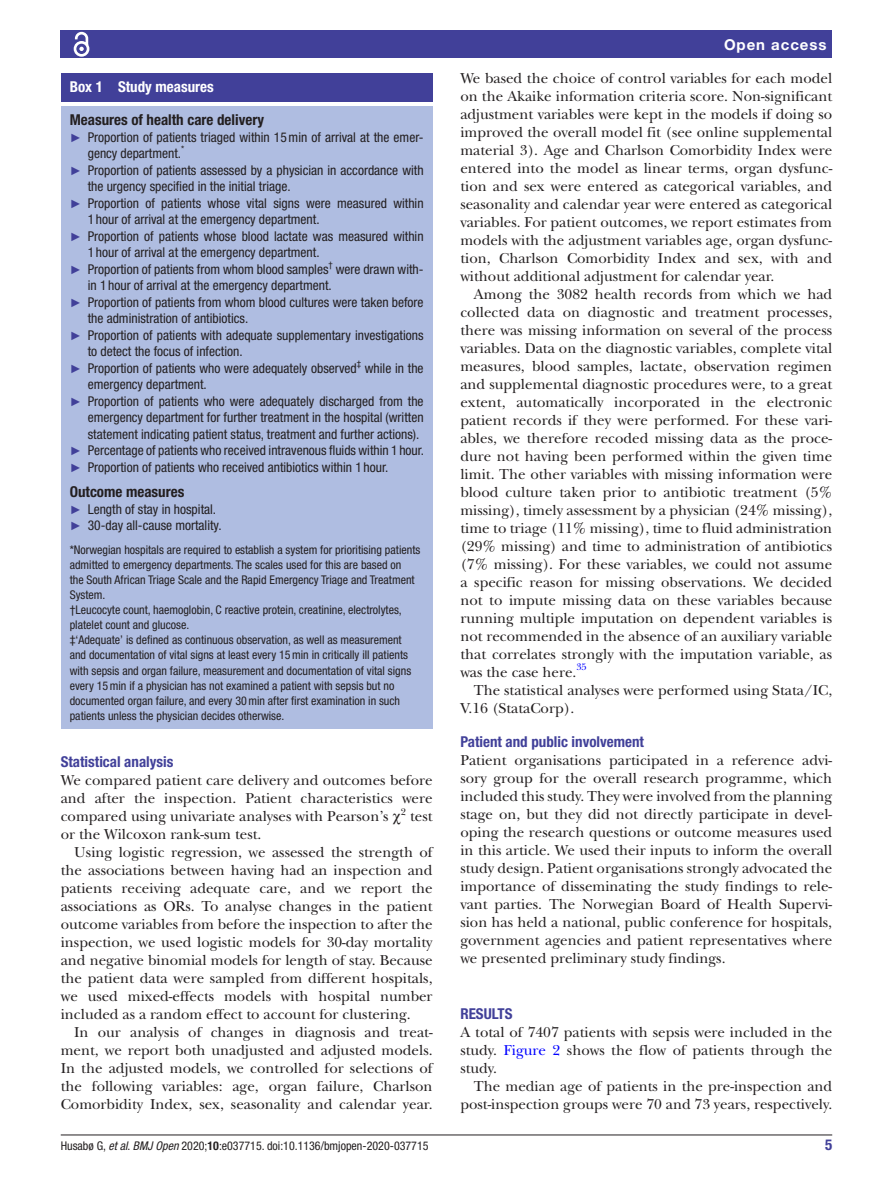
<style>
.page{position:relative;width:893px;height:1191px;background:#fff}
.page>*{position:absolute;margin:0;border:0;box-sizing:border-box;transform-origin:0 0}
.t1{font:15px/18px "New Baskerville";color:#231f20;text-align:justify}
.t2{font:700 condensed 15px "Helvetica Neue LT Std";color:#414099}
.t3{font:700 condensed 15px "Helvetica Neue LT Std";color:#231f20}
.t4{font:700 condensed 15px "Helvetica Neue LT Std";color:#fff}
.t5{font:700 15px "Helvetica Neue LT Std";letter-spacing:.065em;color:#fff}
.t6{font:condensed 13.5px/16.5px "Helvetica Neue LT Std";color:#231f20}
.t7{font:condensed 12px/15px "Helvetica Neue LT Std";color:#231f20}
.s1{font-family:"Arial";font-stretch:normal;font-size:12px;color:#414099}
.s2{color:#00f}
.s3{font-style:italic}
.s4{font-weight:700}
</style>
<div class="page">
<hr style="left:61px;top:1134px;width:771px;height:1px;background:#231f20">
<div style="left:61px;top:31px;width:771px;height:27px;background:#414099"></div>
<svg style="left:73px;top:31px;width:17px;height:26px"></svg>
<div style="left:61px;top:73px;width:372px;height:28px;background:#414099"></div>
<div style="left:61px;top:106px;width:372px;height:622px;background:#afbde1"></div>
<p class="t4" style="left:70px;top:78px;width:146px">Box 1 Study measures</p>
<p class="t3" style="left:70px;top:111px;width:196px">Measures of health care delivery</p>
<p class="t6" style="left:70px;top:129px;width:355px"><span class="s1">►</span> Proportion of patients triaged within 15min of arrival at the emer-</p>
<p class="t6" style="left:88px;top:145px;width:98px">gency department.<sup>*</sup></p>
<p class="t6" style="left:70px;top:162px;width:355px"><span class="s1">►</span> Proportion of patients assessed by a physician in accordance with</p>
<p class="t6" style="left:88px;top:178px;width:204px">the urgency specified in the initial triage.</p>
<p class="t6" style="left:70px;top:195px;width:355px"><span class="s1">►</span> Proportion of patients whose vital signs were measured within</p>
<p class="t6" style="left:88px;top:211px;width:233px">1 hour of arrival at the emergency department.</p>
<p class="t6" style="left:70px;top:228px;width:355px"><span class="s1">►</span> Proportion of patients whose blood lactate was measured within</p>
<p class="t6" style="left:88px;top:244px;width:233px">1 hour of arrival at the emergency department.</p>
<p class="t6" style="left:70px;top:261px;width:355px"><span class="s1">►</span> Proportion of patients from whom blood samples<sup>†</sup> were drawn with-</p>
<p class="t6" style="left:88px;top:277px;width:246px">in 1 hour of arrival at the emergency department.</p>
<p class="t6" style="left:70px;top:294px;width:355px"><span class="s1">►</span> Proportion of patients from whom blood cultures were taken before</p>
<p class="t6" style="left:88px;top:310px;width:162px">the administration of antibiotics.</p>
<p class="t6" style="left:70px;top:327px;width:355px"><span class="s1">►</span> Proportion of patients with adequate supplementary investigations</p>
<p class="t6" style="left:88px;top:343px;width:156px">to detect the focus of infection.</p>
<p class="t6" style="left:70px;top:360px;width:355px"><span class="s1">►</span> Proportion of patients who were adequately observed<sup>‡</sup> while in the</p>
<p class="t6" style="left:88px;top:376px;width:121px">emergency department.</p>
<p class="t6" style="left:70px;top:393px;width:355px"><span class="s1">►</span> Proportion of patients who were adequately discharged from the</p>
<p class="t6" style="left:88px;top:409px;width:337px">emergency department for further treatment in the hospital (written</p>
<p class="t6" style="left:88px;top:426px;width:333px">statement indicating patient status, treatment and further actions).</p>
<p class="t6" style="left:70px;top:442px;width:356px"><span class="s1">►</span> Percentage of patients who received intravenous fluids within 1 hour.</p>
<p class="t6" style="left:70px;top:459px;width:320px"><span class="s1">►</span> Proportion of patients who received antibiotics within 1 hour.</p>
<p class="t3" style="left:70px;top:483px;width:116px">Outcome measures</p>
<p class="t6" style="left:70px;top:501px;width:153px"><span class="s1">►</span> Length of stay in hospital. <span class="s1">►</span> 30-day all-cause mortality.</p>
<p class="t7" style="left:70px;top:542px;width:352px">*Norwegian hospitals are required to establish a system for prioritising patients admitted to emergency departments. The scales used for this are based on<br>the South African Triage Scale and the Rapid Emergency Triage and Treatment System.<br>†Leucocyte count, haemoglobin, C reactive protein, creatinine, electrolytes, platelet count and glucose.<br>‡‘Adequate’ is defined as continuous observation, as well as measurement and documentation of vital signs at least every 15min in critically ill patients with sepsis and organ failure, measurement and documentation of vital signs every 15min if a physician has not examined a patient with sepsis but no documented organ failure, and every 30min after first examination in such patients unless the physician decides otherwise.</p>
<p class="t2" style="left:61px;top:753px;width:114px">Statistical analysis</p>
<p class="t1" style="left:61px;top:771px;width:373px">We compared patient care delivery and outcomes before and after the inspection. Patient characteristics were compared using univariate analyses with Pearson’s <sup>2</sup> test or the Wilcoxon rank-sum test.</p>
<p class="t1" style="left:61px;top:843px;width:373px;text-indent:13px">Using logistic regression, we assessed the strength of the associations between having had an inspection and patients receiving adequate care, and we report the associations as ORs. To analyse changes in the patient outcome variables from before the inspection to after the inspection, we used logistic models for 30-day mortality and negative binomial models for length of stay. Because the patient data were sampled from different hospitals, we used mixed-effects models with hospital number included as a random effect to account for clustering.</p>
<p class="t1" style="left:61px;top:1023px;width:373px;text-indent:13px">In our analysis of changes in diagnosis and treat&shy;ment, we report both unadjusted and adjusted models.<br>In the adjusted models, we controlled for selections of the following variables: age, organ failure, Charlson Comorbidity Index, sex, seasonality and calendar year.</p>
<p class="t5" style="left:724px;top:35px;width:104px">Open access</p>
<p class="t1" style="left:460px;top:69px;width:373px">We based the choice of control variables for each model on the Akaike information criteria score. Non-significant adjustment variables were kept in the models if doing so improved the overall model fit (see online supplemental material 3). Age and Charlson Comorbidity Index were entered into the model as linear terms, organ dysfunc&shy;tion and sex were entered as categorical variables, and seasonality and calendar year were entered as categorical variables. For patient outcomes, we report estimates from models with the adjustment variables age, organ dysfunc&shy;tion, Charlson Comorbidity Index and sex, with and without additional adjustment for calendar year.</p>
<p class="t1" style="left:460px;top:285px;width:373px;text-indent:14px">Among the 3082 health records from which we had collected data on diagnostic and treatment processes, there was missing information on several of the process variables. Data on the diagnostic variables, complete vital measures, blood samples, lactate, observation regimen and supplemental diagnostic procedures were, to a great extent, automatically incorporated in the electronic patient records if they were performed. For these vari&shy;ables, we therefore recoded missing data as the proce&shy;dure not having been performed within the given time limit. The other variables with missing information were blood culture taken prior to antibiotic treatment (5% missing), timely assessment by a physician (24% missing), time to triage (11% missing), time to fluid administration (29% missing) and time to administration of antibiotics (7% missing). For these variables, we could not assume a specific reason for missing observations. We decided not to impute missing data on these variables because running multiple imputation on dependent variables is not recommended in the absence of an auxiliary variable that correlates strongly with the imputation variable, as was the case here.<sup>35</sup></p>
<p class="t1" style="left:460px;top:681px;width:373px;text-indent:14px">The statistical analyses were performed using Stata/IC,<br>V.16 (StataCorp).</p>
<p class="t2" style="left:460px;top:732px;width:185px">Patient and public involvement</p>
<p class="t1" style="left:460px;top:751px;width:373px">Patient organisations participated in a reference advi&shy;sory group for the overall research programme, which included this study. They were involved from the planning stage on, but they did not directly participate in devel&shy;oping the research questions or outcome measures used in this article. We used their inputs to inform the overall study design. Patient organisations strongly advocated the importance of disseminating the study findings to rele&shy;vant parties. The Norwegian Board of Health Supervi&shy;sion has held a national, public conference for hospitals, government agencies and patient representatives where we presented preliminary study findings.</p>
<p class="t2" style="left:460px;top:1005px;width:54px">RESULTS</p>
<p class="t1" style="left:460px;top:1023px;width:373px">A total of 7407 patients with sepsis were included in the study. <span class="s2">Figure 2</span> shows the flow of patients through the study.</p>
<p class="t1" style="left:460px;top:1077px;width:373px;text-align:right">The median age of patients in the pre-inspection and post-inspection groups were 70 and 73 years, respectively.</p>
<p class="t7" style="left:61px;top:1137px;width:369px">Husabø G, <span class="s3">et al</span>. <span class="s3">BMJ Open</span> 2020;<span class="s4">10</span>:e037715. doi:10.1136/bmjopen-2020-037715</p>
<p class="t2" style="left:825px;top:1135px;width:9px">5</p>
</div>
